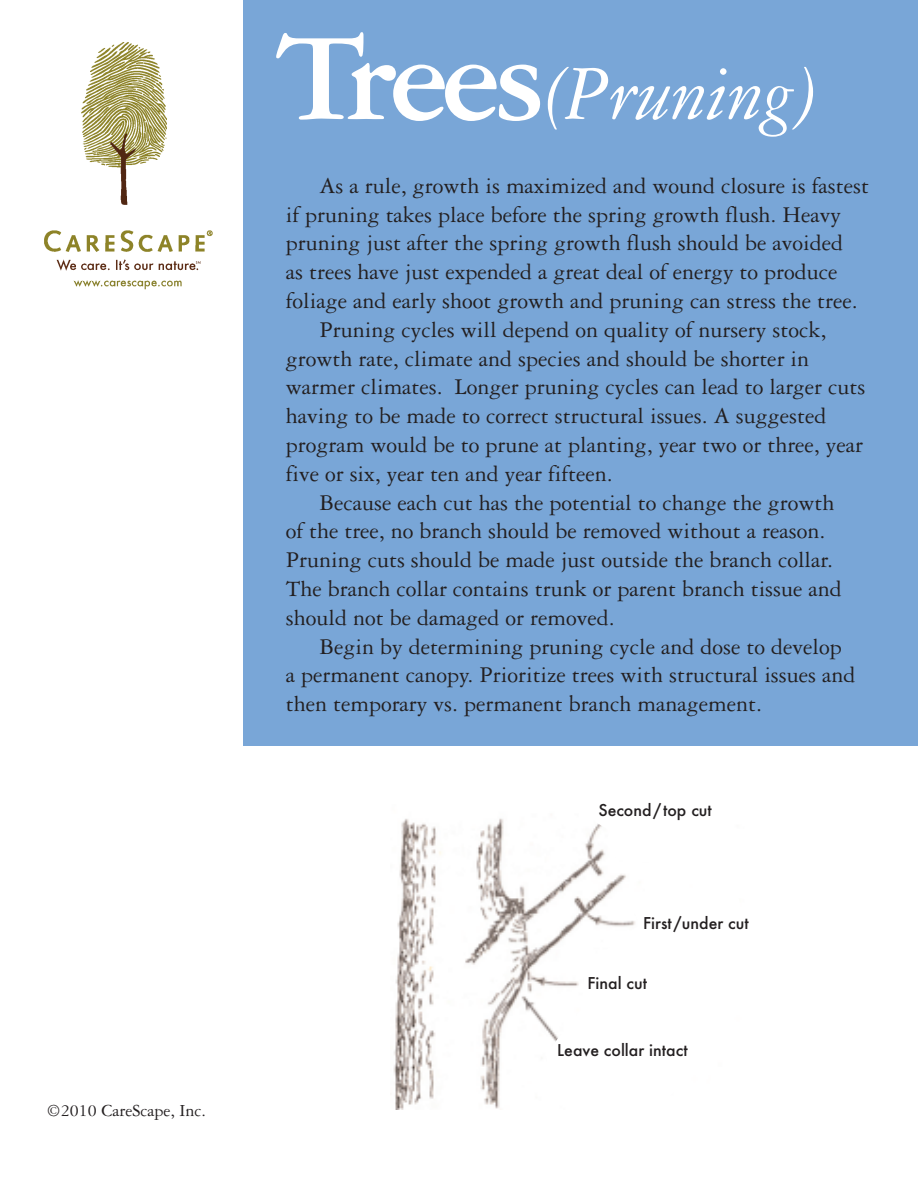
<style>
.page{position:relative;width:918px;height:1188px;background:#fff}
.page>*{position:absolute;margin:0;border:0;box-sizing:border-box;transform-origin:0 0}
.t1{font:italic 82.5px "Garamond Three";letter-spacing:-.02em;color:#fff}
.t2{font:24px "Garamond Three";color:#231f20}
.t3{font:18px "Garamond Three";color:#231f20}
.t4{font:500 15.9px "Futura";color:#231f20}
.s1{font-weight:700;font-style:normal;font-size:135px}
</style>
<div class="page">
<div style="left:243px;top:0;width:675px;height:745px;background:#79a6d7"></div>
<img style="left:44px;top:42px;width:169px;height:248px">
<img style="left:393px;top:818px;width:233px;height:292px">
<svg style="left:544px;top:818px;width:82px;height:49px"></svg>
<svg style="left:545px;top:891px;width:90px;height:219px"></svg>
<p class="t3" style="left:46px;top:1104px;width:161px">©2010 CareScape, Inc.</p>
<h1 class="t1" style="left:276px;top:64px;width:545px"><span class="s1">Trees</span>(Pruning)</h1>
<p class="t2" style="left:320px;top:177px;width:551px">As a rule, growth is maximized and wound closure is fastest</p>
<p class="t2" style="left:286px;top:206px;width:557px">if pruning takes place before the spring growth flush. Heavy</p>
<p class="t2" style="left:286px;top:235px;width:559px">pruning just after the spring growth flush should be avoided</p>
<p class="t2" style="left:286px;top:264px;width:553px">as trees have just expended a great deal of energy to produce</p>
<p class="t2" style="left:286px;top:293px;width:574px">foliage and early shoot growth and pruning can stress the tree.</p>
<p class="t2" style="left:320px;top:321px;width:508px">Pruning cycles will depend on quality of nursery stock,</p>
<p class="t2" style="left:286px;top:350px;width:525px">growth rate, climate and species and should be shorter in</p>
<p class="t2" style="left:286px;top:379px;width:581px">warmer climates. Longer pruning cycles can lead to larger cuts</p>
<p class="t2" style="left:286px;top:408px;width:542px">having to be made to correct structural issues. A suggested</p>
<p class="t2" style="left:286px;top:437px;width:579px">program would be to prune at planting, year two or three, year</p>
<p class="t2" style="left:286px;top:465px;width:328px">five or six, year ten and year fifteen.</p>
<p class="t2" style="left:320px;top:494px;width:516px">Because each cut has the potential to change the growth</p>
<p class="t2" style="left:286px;top:523px;width:541px">of the tree, no branch should be removed without a reason.</p>
<p class="t2" style="left:286px;top:552px;width:549px">Pruning cuts should be made just outside the branch collar.</p>
<p class="t2" style="left:286px;top:581px;width:558px">The branch collar contains trunk or parent branch tissue and</p>
<p class="t2" style="left:286px;top:609px;width:331px">should not be damaged or removed.</p>
<p class="t2" style="left:320px;top:638px;width:524px">Begin by determining pruning cycle and dose to develop</p>
<p class="t2" style="left:286px;top:667px;width:571px">a permanent canopy. Prioritize trees with structural issues and</p>
<p class="t2" style="left:286px;top:696px;width:478px">then temporary vs. permanent branch management.</p>
<p class="t4" style="left:598px;top:801px;width:115px">Second/top cut</p>
<p class="t4" style="left:643px;top:914px;width:107px">First/under cut</p>
<p class="t4" style="left:588px;top:975px;width:61px">Final cut</p>
<p class="t4" style="left:557px;top:1042px;width:132px">Leave collar intact</p>
</div>
